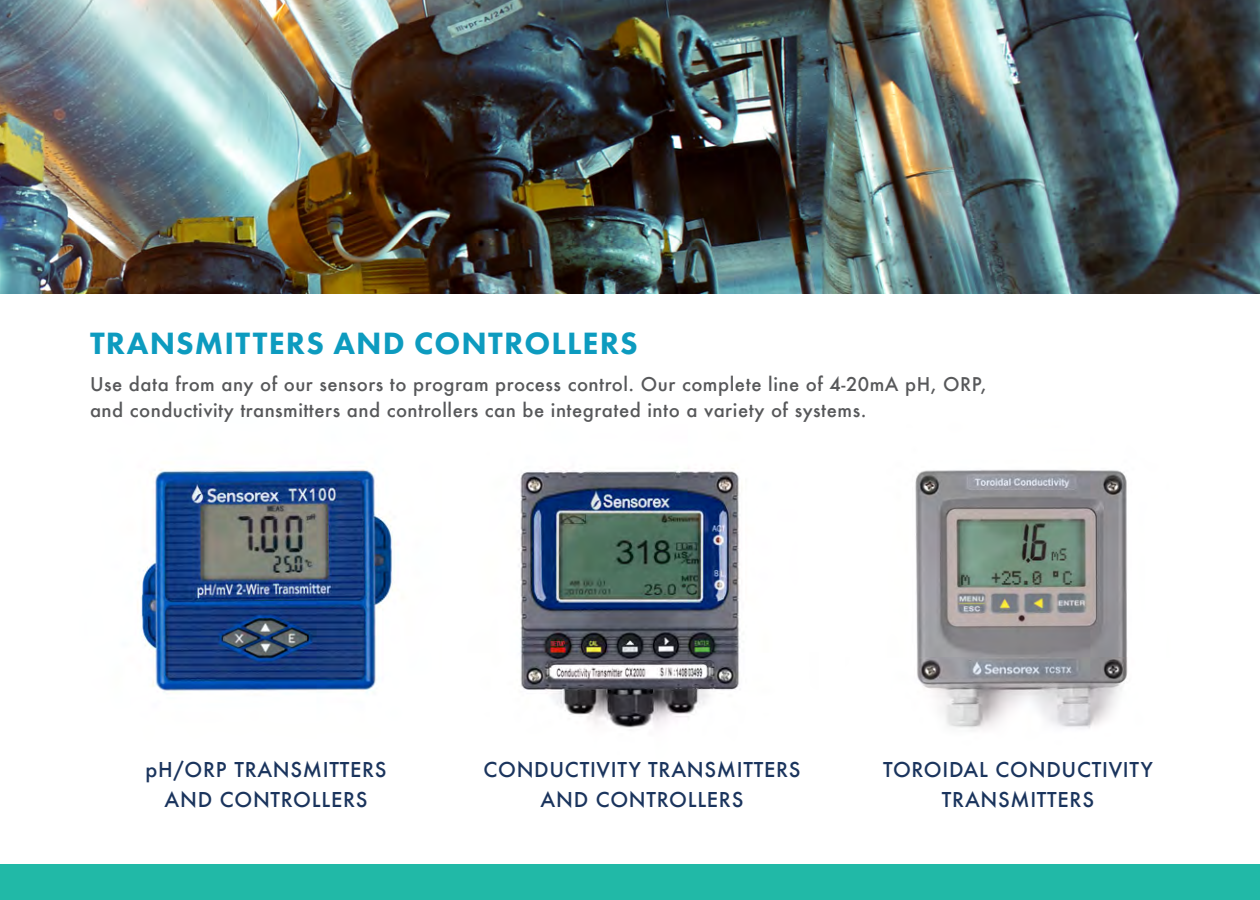
<style>
.page{position:relative;width:1260px;height:900px;background:#fff}
.page>*{position:absolute;margin:0;border:0;box-sizing:border-box;transform-origin:0 0}
.t1{font:800 32px "Futura PT";letter-spacing:.035em;color:#0d9bbf}
.t2{font:500 20px/30px "Futura";letter-spacing:.035em;color:#1a345d;text-align:center}
.t3{font:500 18.4px "Futura";letter-spacing:.025em;color:#57585a}
</style>
<div class="page">
<img style="left:0;top:0;width:1260px;height:293px">
<img style="left:137px;top:468px;width:257px;height:225px">
<img style="left:518px;top:468px;width:222px;height:260px">
<img style="left:915px;top:470px;width:213px;height:259px">
<div style="left:0;top:864px;width:1260px;height:36px;background:#21b9a7"></div>
<p class="t1" style="left:90px;top:323px;width:549px">TRANSMITTERS AND CONTROLLERS</p>
<p class="t3" style="left:90px;top:371px;width:898px">Use data from any of our sensors to program process control. Our complete line of 4-20mA pH, ORP,</p>
<p class="t3" style="left:90px;top:398px;width:778px">and conductivity transmitters and controllers can be integrated into a variety of systems.</p>
<p class="t2" style="left:146px;top:754px;width:242px">pH/ORP TRANSMITTERS</p>
<p class="t2" style="left:165px;top:784px;width:204px">AND CONTROLLERS</p>
<p class="t2" style="left:483px;top:754px;width:318px">CONDUCTIVITY TRANSMITTERS<br>AND CONTROLLERS</p>
<p class="t2" style="left:883px;top:754px;width:271px">TOROIDAL CONDUCTIVITY</p>
<p class="t2" style="left:942px;top:784px;width:154px">TRANSMITTERS</p>
</div>
